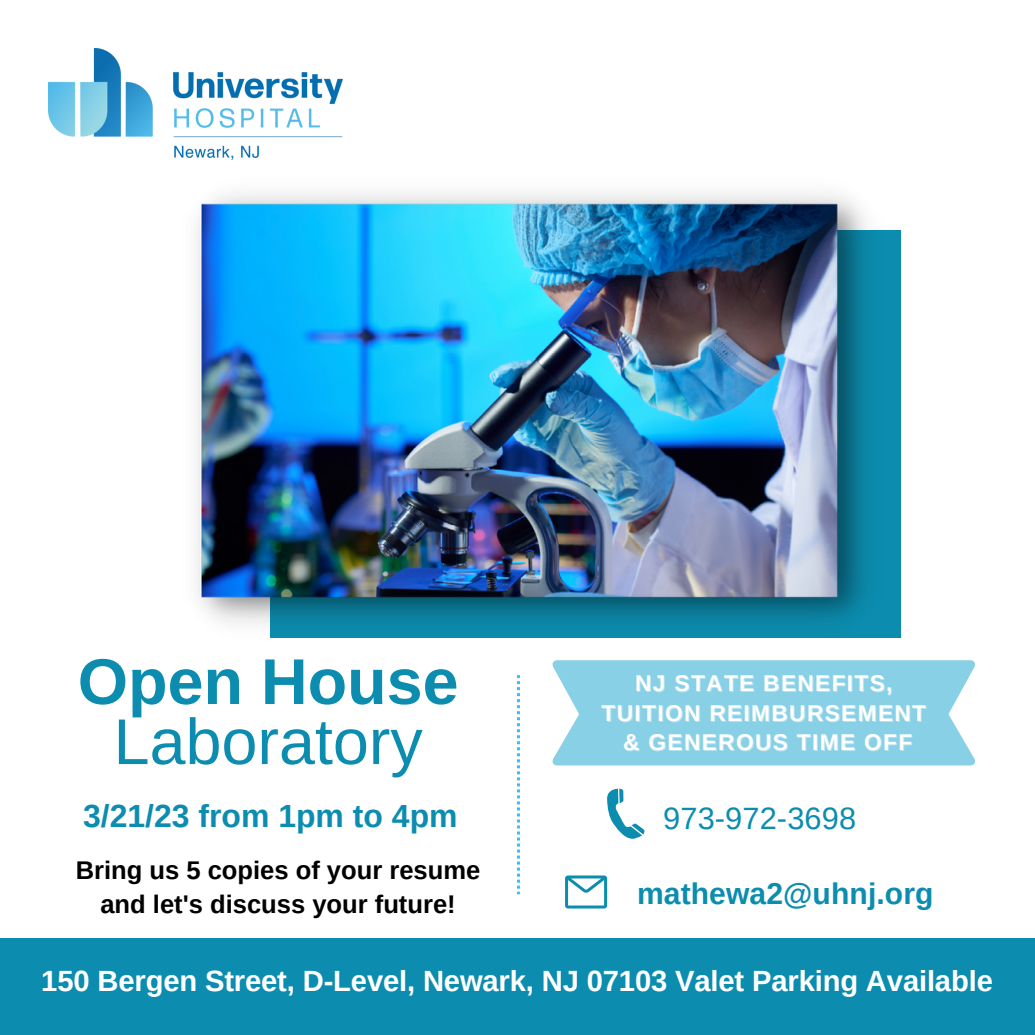
<style>
.page{position:relative;width:1035px;height:1035px;background:#fff}
.page>*{position:absolute;margin:0;border:0;box-sizing:border-box;transform-origin:0 0}
.t1{font:64.8px "Arimo";color:#0c8daf}
.t2{font:700 64.8px "Arimo";color:#0c8daf}
.t3{font:700 32px "Arimo";color:#0c8daf}
.t4{font:30.8px "Arimo";letter-spacing:.005em;color:#0c8daf}
.t5{font:700 30px "Arimo";letter-spacing:.005em;color:#0c8daf}
.t6{font:700 29.2px "Arimo";letter-spacing:-.005em;color:#fff}
.t7{font:700 25.6px/34px "Arimo";color:#000;text-align:center}
.t8{font:700 22.8px/29.6px "Arimo";letter-spacing:.055em;color:#fff;text-align:center}
</style>
<div class="page">
<img style="left:196px;top:193px;width:705px;height:445px">
<div style="left:0;top:939px;width:1035px;height:96px;background:#0c8daf"></div>
<img style="left:49px;top:49px;width:294px;height:111px">
<div style="left:552px;top:660px;width:423px;height:105px;background:#87d0e6"></div>
<svg style="left:607px;top:788px;width:38px;height:51px"></svg>
<svg style="left:565px;top:875px;width:42px;height:34px"></svg>
<svg style="left:517px;top:675px;width:3px;height:219px"></svg>
<h1 class="t2" style="left:78px;top:645px;width:382px">Open House</h1>
<h1 class="t1" style="left:114px;top:705px;width:311px">Laboratory</h1>
<p class="t3" style="left:83px;top:798px;width:376px">3/21/23 from 1pm to 4pm</p>
<p class="t7" style="left:76px;top:853px;width:406px">Bring us 5 copies of your resume and let's discuss your future!</p>
<p class="t8" style="left:602px;top:668px;width:326px">NJ STATE BENEFITS,<br>TUITION REIMBURSEMENT &amp; GENEROUS TIME OFF</p>
<p class="t4" style="left:663px;top:801px;width:195px">973-972-3698</p>
<p class="t5" style="left:637px;top:877px;width:298px">mathewa2@uhnj.org</p>
<p class="t6" style="left:41px;top:964px;width:953px">150 Bergen Street, D-Level, Newark, NJ 07103 Valet Parking Available</p>
</div>
